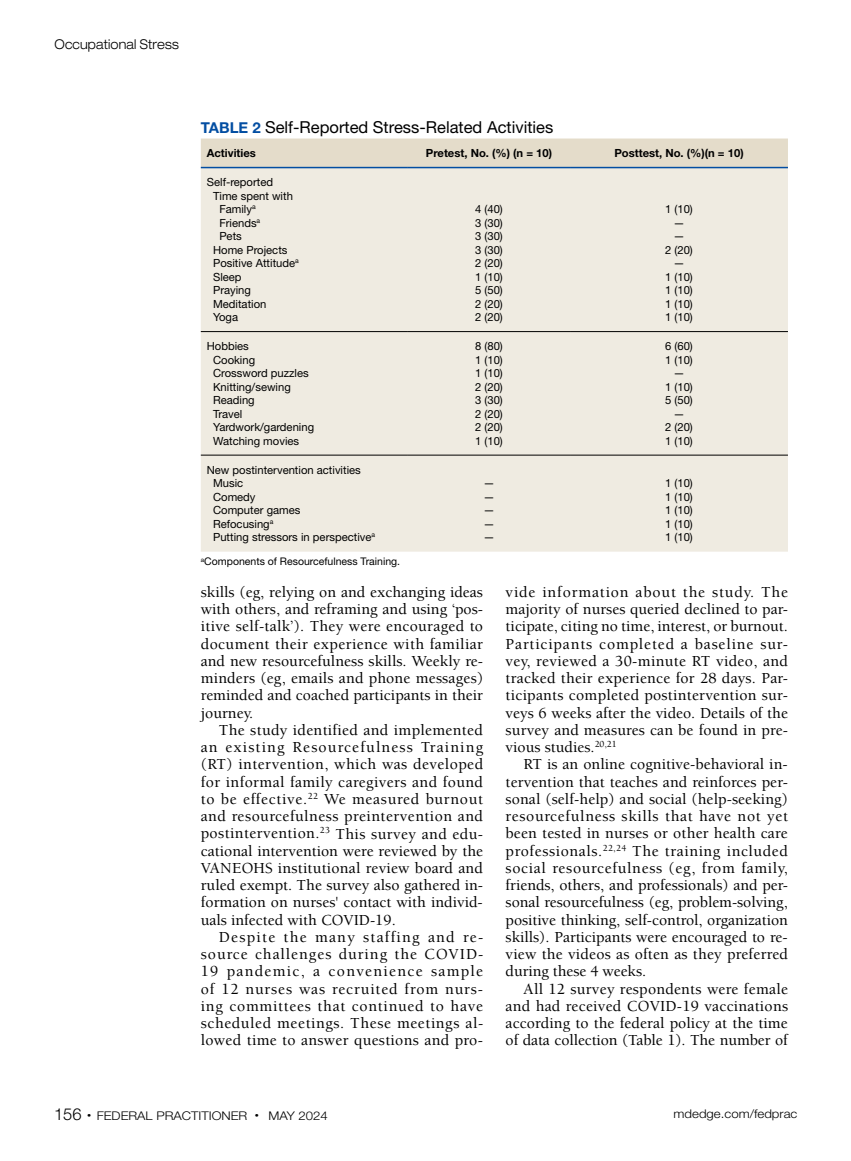
<style>
.page{position:relative;width:851px;height:1161px;background:#fff}
.page>*{position:absolute;margin:0;border:0;box-sizing:border-box;transform-origin:0 0}
.t1{font:16.5px "Helvetica Neue LT Std";color:#000}
.t2{font:500 15.75px/17.2px "Berkeley Std";color:#000;text-align:justify}
.t3{font:300 expanded 13.5px "Helvetica Neue LT Std";letter-spacing:.01em;color:#000;scale:.9 1}
.t4{font:300 12px "Helvetica Neue LT Std";color:#000;scale:1.1 1}
.t5{font:11.25px/13.5px "Helvetica Neue LT Std";color:#000;text-align:justify}
.t6{font:700 11.25px "Helvetica Neue LT Std";color:#000}
.t7{font:10.5px "Helvetica Neue LT Std";color:#000}
.s1{font-weight:700;font-size:15px;color:#034ea2}
.s2{font-size:16.5px}
</style>
<div class="page">
<div style="left:201px;top:139px;width:587px;height:29px;background:#e4dcca"></div>
<div style="left:201px;top:168px;width:587px;height:384px;background:#efebe1"></div>
<hr style="left:201px;top:331px;width:207px;height:1px;background:#000">
<hr style="left:408px;top:331px;width:162px;height:1px;background:#000">
<hr style="left:570px;top:331px;width:217px;height:1px;background:#000">
<hr style="left:201px;top:455px;width:207px;height:1px;background:#000">
<hr style="left:408px;top:455px;width:162px;height:1px;background:#000">
<hr style="left:570px;top:455px;width:217px;height:1px;background:#000">
<hr style="left:201px;top:167px;width:207px;height:1px;background:#034ea2">
<hr style="left:408px;top:167px;width:162px;height:1px;background:#034ea2">
<hr style="left:570px;top:167px;width:217px;height:1px;background:#034ea2">
<p class="t3" style="left:55px;top:36px;width:139px">Occupational Stress</p>
<p class="t1" style="left:201px;top:117px;width:354px"><span class="s1">TABLE 2</span> Self-Reported Stress-Related Activities</p>
<p class="t6" style="left:207px;top:146px;width:51px">Activities</p>
<p class="t6" style="left:426px;top:146px;width:128px">Pretest, No. (%) (n = 10)</p>
<p class="t6" style="left:614px;top:146px;width:131px">Posttest, No. (%)(n = 10)</p>
<p class="t5" style="left:207px;top:175px;width:68px">Self-reported</p>
<p class="t5" style="left:213px;top:189px;width:81px">Time spent with</p>
<p class="t5" style="left:219px;top:202px;width:38px">Family<sup>a</sup></p>
<p class="t5" style="left:219px;top:216px;width:42px">Friends<sup>a</sup></p>
<p class="t5" style="left:219px;top:229px;width:24px">Pets</p>
<p class="t5" style="left:213px;top:243px;width:76px">Home Projects</p>
<p class="t5" style="left:213px;top:256px;width:87px">Positive Attitude<sup>a</sup></p>
<p class="t5" style="left:213px;top:270px;width:30px">Sleep</p>
<p class="t5" style="left:213px;top:283px;width:39px">Praying</p>
<p class="t5" style="left:213px;top:297px;width:55px">Meditation</p>
<p class="t5" style="left:213px;top:310px;width:26px">Yoga</p>
<p class="t5" style="left:475px;top:202px;width:29px">4 (40)<br>3 (30)<br>3 (30)<br>3 (30)<br>2 (20)<br>1 (10)<br>5 (50)<br>2 (20)<br>2 (20)</p>
<p class="t5" style="left:665px;top:202px;width:29px;text-align:center">1 (10) —<br>—<br>2 (20) —<br>1 (10)<br>1 (10)<br>1 (10)<br>1 (10)</p>
<p class="t5" style="left:213px;top:339px;width:103px;text-align:left;text-indent:-6px">Hobbies<br>Cooking<br>Crossword puzzles<br>Knitting/sewing<br>Reading<br>Travel<br>Yardwork/gardening<br>Watching movies</p>
<p class="t5" style="left:475px;top:339px;width:29px">8 (80)<br>1 (10)<br>1 (10)<br>2 (20)<br>3 (30)<br>2 (20)<br>2 (20)<br>1 (10)</p>
<p class="t5" style="left:665px;top:339px;width:29px;text-align:center">6 (60)<br>1 (10) —<br>1 (10)<br>5 (50) —<br>2 (20)<br>1 (10)</p>
<p class="t5" style="left:213px;top:463px;width:163px;text-align:left;text-indent:-6px">New postintervention activities<br>Music<br>Comedy<br>Computer games<br>Refocusing<sup>a<br></sup>Putting stressors in perspective<sup>a</sup></p>
<p class="t5" style="left:483px;top:476px;width:13px">— — — — —</p>
<p class="t5" style="left:665px;top:476px;width:29px">1 (10)<br>1 (10)<br>1 (10)<br>1 (10)<br>1 (10)</p>
<p class="t7" style="left:201px;top:555px;width:201px"><sup>a</sup>Components of Resourcefulness Training.</p>
<p class="t2" style="left:201px;top:584px;width:284px">skills (eg, relying on and exchanging ideas with others, and reframing and using ‘pos&shy;itive self-talk’). They were encouraged to document their experience with familiar and new resourcefulness skills. Weekly re&shy;minders (eg, emails and phone messages) reminded and coached participants in their journey.</p>
<p class="t2" style="left:201px;top:722px;width:284px;text-indent:18px">The study identified and implemented an existing Resourcefulness Training (RT) intervention, which was developed for informal family caregivers and found to be effective.<sup>22</sup> We measured burnout and resourcefulness preintervention and postintervention.<sup>23</sup> This survey and edu&shy;cational intervention were reviewed by the VANEOHS institutional review board and ruled exempt. The survey also gathered in&shy;formation on nurses' contact with individ&shy;uals infected with COVID-19.</p>
<p class="t2" style="left:201px;top:929px;width:284px;text-indent:18px">Despite the many staffing and re&shy;source challenges during the COVID-19 pandemic, a convenience sample of 12 nurses was recruited from nurs&shy;ing committees that continued to have scheduled meetings. These meetings al&shy;lowed time to answer questions and pro-</p>
<p class="t2" style="left:505px;top:584px;width:284px">vide information about the study. The majority of nurses queried declined to par&shy;ticipate, citing no time, interest, or burnout.<br>Participants completed a baseline sur&shy;vey, reviewed a 30-minute RT video, and tracked their experience for 28 days. Par&shy;ticipants completed postintervention sur&shy;veys 6 weeks after the video. Details of the survey and measures can be found in pre&shy;vious studies.<sup>20,21</sup></p>
<p class="t2" style="left:505px;top:756px;width:284px;text-indent:18px">RT is an online cognitive-behavioral in&shy;tervention that teaches and reinforces per&shy;sonal (self-help) and social (help-seeking) resourcefulness skills that have not yet been tested in nurses or other health care professionals.<sup>22,24</sup> The training included social resourcefulness (eg, from family, friends, others, and professionals) and per&shy;sonal resourcefulness (eg, problem-solving, positive thinking, self-control, organization skills). Participants were encouraged to re&shy;view the videos as often as they preferred during these 4 weeks.</p>
<p class="t2" style="left:505px;top:980px;width:284px;text-indent:18px">All 12 survey respondents were female and had received COVID-19 vaccinations according to the federal policy at the time of data collection (Table 1). The number of</p>
<p class="t4" style="left:54px;top:1108px;width:250px"><span class="s2">156</span> <sup>•</sup> FEDERAL PRACTITIONER <sup>•</sup> MAY 2024</p>
<p class="t4" style="left:673px;top:1107px;width:114px">mdedge.com/fedprac</p>
</div>
